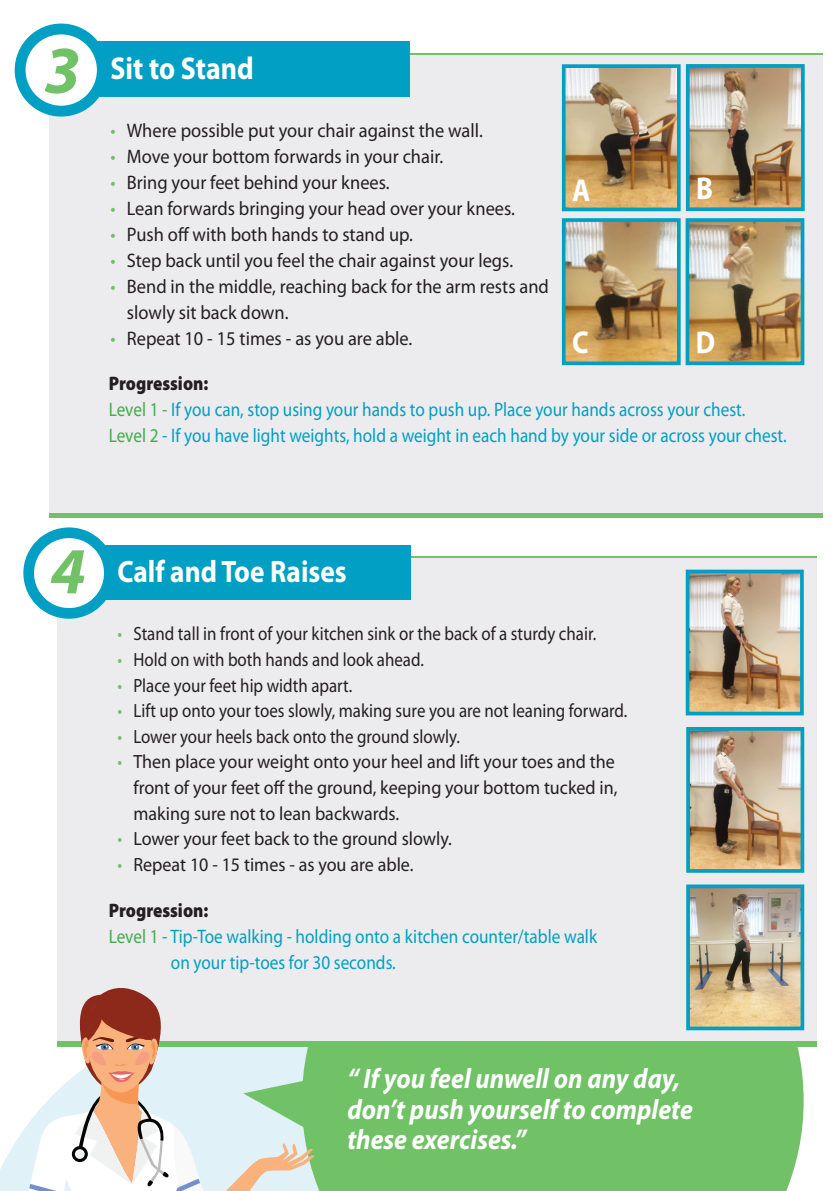
<style>
.page{position:relative;width:840px;height:1191px;background:#fff}
.page>*{position:absolute;margin:0;border:0;box-sizing:border-box;transform-origin:0 0}
.t1{font:700 31.6px "Myriad Pro";color:#fff;scale:.88 1}
.t2{font:700 31px "Myriad Pro";color:#fff;scale:.88 1}
.t3{font:italic 700 28.2px/30.6px "Myriad Pro";color:#fff;scale:.91 1}
.t4{font:19.6px/26px "Myriad Pro";color:#231f20;scale:.94 1}
.t5{font:19.6px/26px "Myriad Pro";color:#009fc3;scale:.88 1}
.t6{font:900 19.6px "Myriad Pro";color:#231f20;scale:.88 1}
.t7{font:19.2px "Myriad Pro";color:#231f20;scale:.88 1}
.t8{font:19.2px/25.6px "Myriad Pro";color:#231f20;scale:.94 1}
.s1{font-style:italic;font-size:67.4px;color:#71c167}
.s2{color:#71c167}
.s3{font-weight:900;color:#231f20}
.s4{color:#40ae49}
.s5{font-style:italic;font-size:66px;color:#71c167}
</style>
<div class="page">
<svg style="left:0;top:1137px;width:19px;height:54px"></svg>
<div style="left:328px;top:1047px;width:475px;height:144px;background:#71c167"></div>
<div style="left:49px;top:55px;width:773px;height:458px;background:#ececee"></div>
<img style="left:566px;top:69px;width:109px;height:137px">
<div style="left:561px;top:64px;width:119px;height:147px;border:4px solid #009fc3"></div>
<img style="left:690px;top:69px;width:109px;height:137px">
<div style="left:685px;top:64px;width:119px;height:147px;border:4px solid #009fc3"></div>
<img style="left:566px;top:223px;width:109px;height:137px">
<div style="left:561px;top:218px;width:119px;height:147px;border:4px solid #009fc3"></div>
<img style="left:690px;top:223px;width:109px;height:137px">
<div style="left:685px;top:218px;width:119px;height:147px;border:4px solid #009fc3"></div>
<div style="left:40px;top:41px;width:369px;height:56px;background:#009fc3"></div>
<div style="left:20px;top:29px;width:82px;height:82px;background:#fff;border-radius:50%"></div>
<div style="left:15px;top:24px;width:93px;height:93px;border:11px solid #009fc3;border-radius:50%"></div>
<div style="left:57px;top:558px;width:758px;height:482px;background:#ececee"></div>
<img style="left:690px;top:574px;width:108px;height:136px">
<div style="left:685px;top:569px;width:118px;height:146px;border:4px solid #009fc3"></div>
<div style="left:48px;top:545px;width:362px;height:54px;background:#009fc3"></div>
<div style="left:29px;top:533px;width:80px;height:80px;background:#fff;border-radius:50%"></div>
<div style="left:23px;top:527px;width:92px;height:91px;border:11px solid #009fc3;border-radius:50%"></div>
<img style="left:690px;top:732px;width:108px;height:135px">
<div style="left:685px;top:727px;width:118px;height:145px;border:4px solid #009fc3"></div>
<img style="left:690px;top:889px;width:108px;height:136px">
<div style="left:685px;top:884px;width:118px;height:146px;border:4px solid #009fc3"></div>
<svg style="left:19px;top:988px;width:309px;height:203px"></svg>
<h1 class="t1" style="left:44px;top:48px;width:240px"><span class="s1">3</span> Sit to Stand</h1>
<p class="t4" style="left:110px;top:117px;width:397px"><span class="s2">•</span> Where possible put your chair against the wall.</p>
<p class="t4" style="left:110px;top:143px;width:355px"><span class="s2">•</span> Move your bottom forwards in your chair.</p>
<p class="t4" style="left:110px;top:169px;width:298px"><span class="s2">•</span> Bring your feet behind your knees.</p>
<p class="t4" style="left:110px;top:195px;width:431px"><span class="s2">•</span> Lean forwards bringing your head over your knees.</p>
<p class="t4" style="left:110px;top:221px;width:323px"><span class="s2">•</span> Push off with both hands to stand up.</p>
<p class="t4" style="left:110px;top:247px;width:429px"><span class="s2">•</span> Step back until you feel the chair against your legs.</p>
<p class="t4" style="left:127px;top:273px;width:450px;text-indent:-16px"><span class="s2">•</span> Bend in the middle, reaching back for the arm rests and slowly sit back down.</p>
<p class="t4" style="left:110px;top:325px;width:322px"><span class="s2">•</span> Repeat 10 - 15 times - as you are able.</p>
<h1 class="t1" style="left:571px;top:170px;width:22px">A</h1>
<h1 class="t1" style="left:695px;top:168px;width:21px">B</h1>
<h1 class="t1" style="left:571px;top:322px;width:20px">C</h1>
<h1 class="t1" style="left:695px;top:322px;width:24px">D</h1>
<p class="t5" style="left:109px;top:370px;width:771px"><span class="s3">Progression:<br></span><span class="s4">Level 1 -</span> If you can, stop using your hands to push up. Place your hands across your chest.<br><span class="s4">Level 2</span> - If you have light weights, hold a weight in each hand by your side or across your chest.</p>
<h2 class="t2" style="left:50px;top:551px;width:338px"><span class="s5">4</span> Calf and Toe Raises</h2>
<p class="t7" style="left:117px;top:622px;width:545px"><span class="s2">•</span> Stand tall in front of your kitchen sink or the back of a sturdy chair.</p>
<p class="t7" style="left:117px;top:648px;width:349px"><span class="s2">•</span> Hold on with both hands and look ahead.</p>
<p class="t7" style="left:117px;top:673px;width:268px"><span class="s2">•</span> Place your feet hip width apart.</p>
<p class="t7" style="left:117px;top:699px;width:580px"><span class="s2">•</span> Lift up onto your toes slowly, making sure you are not leaning forward.</p>
<p class="t7" style="left:117px;top:724px;width:390px"><span class="s2">•</span> Lower your heels back onto the ground slowly.</p>
<p class="t8" style="left:133px;top:749px;width:516px;text-indent:-16px"><span class="s2">•</span> Then place your weight onto your heel and lift your toes and the front of your feet off the ground, keeping your bottom tucked in, making sure not to lean backwards.</p>
<p class="t8" style="left:117px;top:825px;width:357px"><span class="s2">•</span> Lower your feet back to the ground slowly.</p>
<p class="t8" style="left:117px;top:851px;width:316px"><span class="s2">•</span> Repeat 10 - 15 times - as you are able.</p>
<p class="t6" style="left:109px;top:897px;width:115px">Progression:</p>
<p class="t5" style="left:109px;top:923px;width:556px"><span class="s4">Level 1</span> - Tip-Toe walking - holding onto a kitchen counter/table walk</p>
<p class="t5" style="left:171px;top:949px;width:257px">on your tip-toes for 30 seconds.</p>
<h3 class="t3" style="left:347px;top:1062px;width:381px">“ If you feel unwell on any day, don’t push yourself to complete these exercises.”</h3>
</div>
